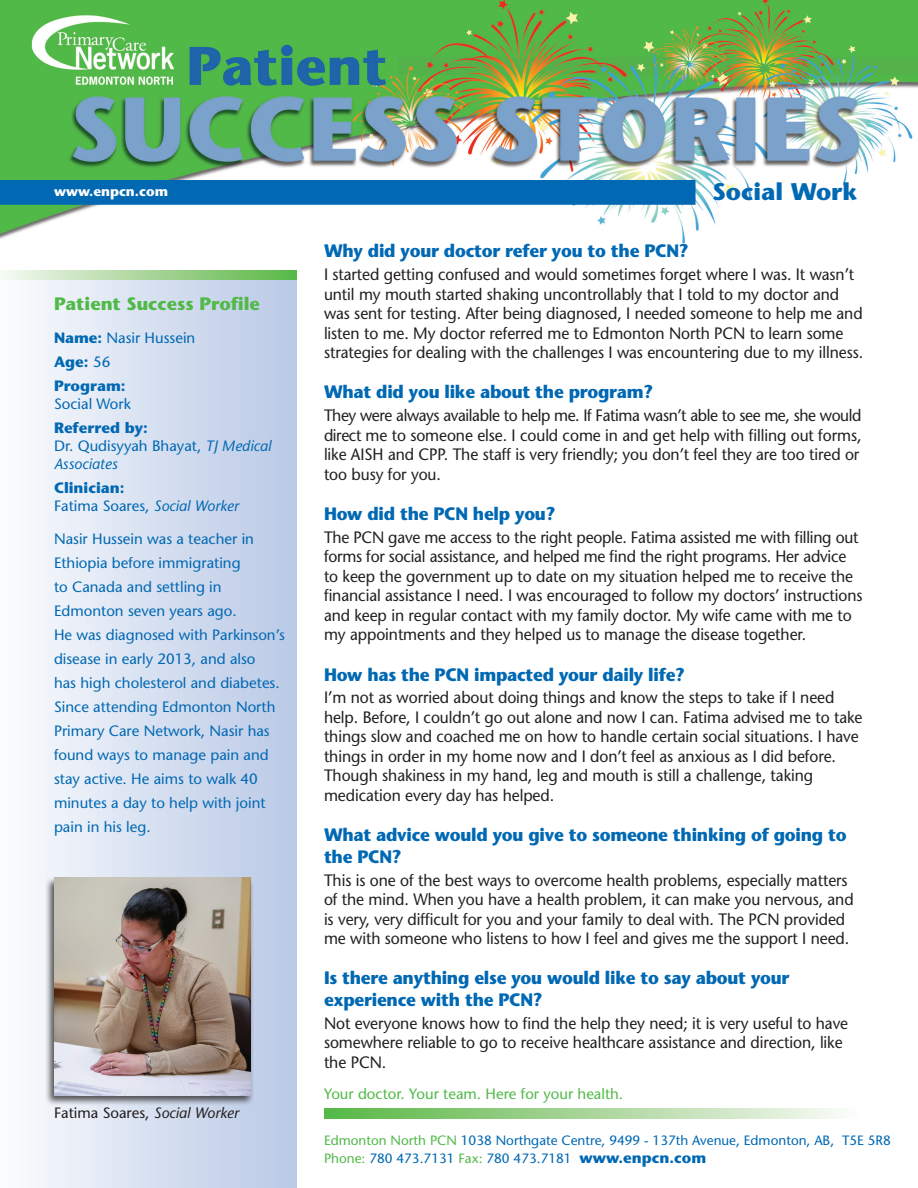
<style>
.page{position:relative;width:918px;height:1188px;background:#fff}
.page>*{position:absolute;margin:0;border:0;box-sizing:border-box;transform-origin:0 0}
.t1{font:700 24px "Stone Sans";color:#0168b3}
.t2{font:700 18px/21.6px "Stone Sans";letter-spacing:-.015em;color:#0168b3;scale:.95 1}
.t3{font:700 18px "Stone Sans";color:#51b948}
.t4{font:16.5px/19.5px "Stone Sans";letter-spacing:-.005em;color:#231f20;scale:.95 1}
.t5{font:15px/24px "Stone Sans";color:#0168b3}
.t6{font:15px "Stone Sans";color:#51b948}
.t7{font:700 15px/24px "Stone Sans";color:#0168b3}
.t8{font:15px "Stone Sans";color:#231f20}
.t9{font:13.5px/18px "Stone Sans";color:#0168b3}
.t10{font:700 13.5px "Stone Sans";color:#fff}
.s1{font-weight:400}
.s2{font-weight:700}
.s3{font-style:italic}
.s4{color:#51b948}
.s5{font-weight:700;font-size:15px}
</style>
<div class="page">
<div style="left:0;top:272px;width:297px;height:916px;background:linear-gradient(to right,#fbfcfe,#b8c8e6)"></div>
<img style="left:0;top:0;width:918px;height:243px">
<svg style="left:0;top:270px;width:297px;height:10px;background:#a8d69a"></svg>
<svg style="left:324px;top:1108px;width:515px;height:11px;background:#a6d699"></svg>
<div style="left:0;top:180px;width:696px;height:25px;background:#0168b3"></div>
<div style="left:45px;top:876px;width:209px;height:230px;background:#231f20;opacity:.75"></div>
<img style="left:54px;top:878px;width:197px;height:217px">
<p class="t10" style="left:54px;top:183px;width:116px">www.enpcn.com</p>
<p class="t3" style="left:54px;top:293px;width:207px">Patient Success Profile</p>
<p class="t7" style="left:54px;top:326px;width:143px">Name: <span class="s1">Nasir Hussein<br></span>Age: <span class="s1">56<br></span>Program:</p>
<p class="t5" style="left:54px;top:392px;width:78px">Social Work</p>
<p class="t5" style="left:54px;top:419px;width:219px;line-height:18px"><span class="s2">Referred by:<br></span>Dr. Qudisyyah Bhayat, <span class="s3">TJ Medical<br>Associates</span></p>
<p class="t5" style="left:54px;top:479px;width:186px;line-height:18px"><span class="s2">Clinician:<br></span>Fatima Soares, <span class="s3">Social Worker</span></p>
<p class="t5" style="left:54px;top:527px;width:232px">Nasir Hussein was a teacher in<br>Ethiopia before immigrating<br>to Canada and settling in<br>Edmonton seven years ago.<br>He was diagnosed with Parkinson’s disease in early 2013, and also<br>has high cholesterol and diabetes.<br>Since attending Edmonton North<br>Primary Care Network, Nasir has found ways to manage pain and stay active. He aims to walk 40 minutes a day to help with joint pain in his leg.</p>
<p class="t8" style="left:54px;top:1104px;width:186px">Fatima Soares, <span class="s3">Social Worker</span></p>
<h1 class="t1" style="left:713px;top:177px;width:146px">Social Work</h1>
<p class="t2" style="left:324px;top:240px;width:385px">Why did your doctor refer you to the PCN?</p>
<p class="t4" style="left:324px;top:264px;width:569px">I started getting confused and would sometimes forget where I was. It wasn’t until my mouth started shaking uncontrollably that I told to my doctor and was sent for testing. After being diagnosed, I needed someone to help me and listen to me. My doctor referred me to Edmonton North PCN to learn some strategies for dealing with the challenges I was encountering due to my illness.</p>
<p class="t2" style="left:324px;top:381px;width:348px">What did you like about the program?</p>
<p class="t4" style="left:324px;top:406px;width:567px">They were always available to help me. If Fatima wasn’t able to see me, she would direct me to someone else. I could come in and get help with filling out forms, like AISH and CPP. The staff is very friendly; you don’t feel they are too tired or too busy for you.</p>
<p class="t2" style="left:324px;top:503px;width:245px">How did the PCN help you?</p>
<p class="t4" style="left:324px;top:527px;width:569px">The PCN gave me access to the right people. Fatima assisted me with filling out forms for social assistance, and helped me find the right programs. Her advice to keep the government up to date on my situation helped me to receive the financial assistance I need. I was encouraged to follow my doctors’ instructions and keep in regular contact with my family doctor. My wife came with me to my appointments and they helped us to manage the disease together.</p>
<p class="t2" style="left:324px;top:663px;width:382px">How has the PCN impacted your daily life?</p>
<p class="t4" style="left:324px;top:688px;width:568px">I’m not as worried about doing things and know the steps to take if I need help. Before, I couldn’t go out alone and now I can. Fatima advised me to take things slow and coached me on how to handle certain social situations. I have things in order in my home now and I don’t feel as anxious as I did before.<br>Though shakiness in my hand, leg and mouth is still a challenge, taking medication every day has helped.</p>
<p class="t2" style="left:324px;top:824px;width:552px">What advice would you give to someone thinking of going to the PCN?</p>
<p class="t4" style="left:324px;top:870px;width:559px">This is one of the best ways to overcome health problems, especially matters of the mind. When you have a health problem, it can make you nervous, and is very, very difficult for you and your family to deal with. The PCN provided me with someone who listens to how I feel and gives me the support I need.</p>
<p class="t2" style="left:324px;top:967px;width:492px">Is there anything else you would like to say about your experience with the PCN?</p>
<p class="t4" style="left:324px;top:1013px;width:553px">Not everyone knows how to find the help they need; it is very useful to have somewhere reliable to go to receive healthcare assistance and direction, like the PCN.</p>
<p class="t6" style="left:324px;top:1084px;width:301px">Your doctor. Your team. Here for your health.</p>
<p class="t9" style="left:324px;top:1131px;width:568px"><span class="s4">Edmonton North PCN</span> 1038 Northgate Centre, 9499 - 137th Avenue, Edmonton, AB, T5E 5R8<br><span class="s4">Phone:</span> 780 473.7131 <span class="s4">Fax:</span> 780 473.7181 <span class="s5">www.enpcn.com</span></p>
</div>
